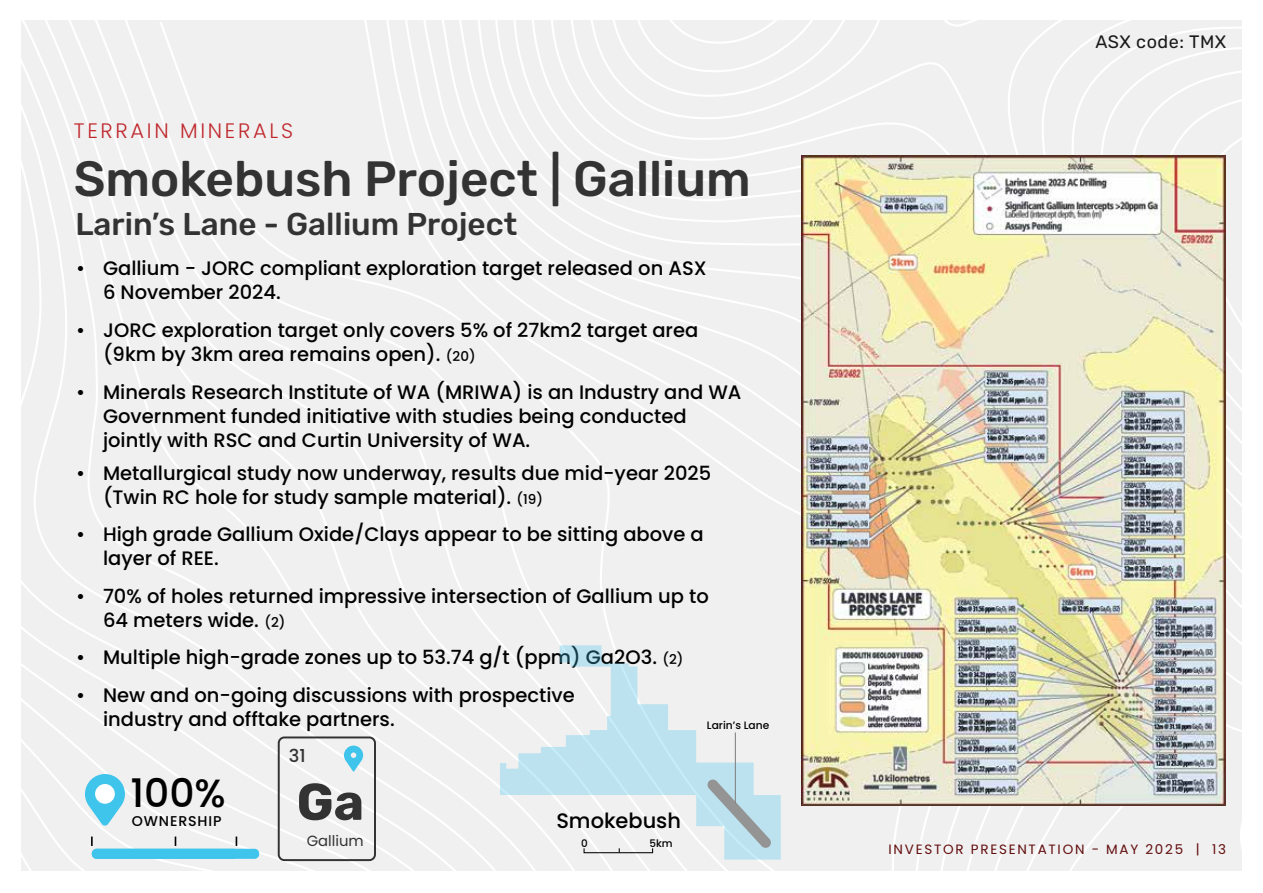
<style>
.page{position:relative;width:1263px;height:893px;background:#fff}
.page>*{position:absolute;margin:0;border:0;box-sizing:border-box;transform-origin:0 0}
.t1{font:700 51.6px "Rubik";color:#343333}
.t2{font:500 49.5px "Rubik";color:#343333}
.t3{font:500 39.3px "Poppins";color:#010101}
.t4{font:500 31.5px "Rubik";color:#343333}
.t5{font:300 21px "Poppins";letter-spacing:.13em;color:#bf282d}
.t6{font:500 20.85px "Poppins";color:#010101}
.t7{font:500 19.5px/24px "Poppins";color:#010101}
.t8{font:18px "Rubik";letter-spacing:.03em;color:#1a1a1b}
.t9{font:500 17.85px "Poppins";color:#343333}
.t10{font:14.7px "Poppins";color:#343333}
.t11{font:500 14.25px "Poppins";letter-spacing:.06em;color:#010101}
.t12{font:13.5px "Poppins";letter-spacing:.13em;color:#620d0e}
.t13{font:500 10.65px "Poppins";color:#010101}
.t14{font:500 10.35px "Poppins";color:#010101}
.s1{font-size:13.5px}
</style>
<div class="page">
<div style="left:21px;top:21px;width:1221px;height:850px;background:#f1f0f0"></div>
<svg style="left:85px;top:774px;width:40px;height:52px"></svg>
<div style="left:95px;top:784px;width:20px;height:20px;background:#fff;border-radius:50%"></div>
<div style="left:92px;top:849px;width:167px;height:10px;background:#3fc4eb;border-radius:5px"></div>
<svg style="left:91px;top:836px;width:146px;height:23px"></svg>
<svg style="left:560px;top:645px;width:69px;height:21px"></svg>
<svg style="left:500px;top:735px;width:27px;height:60px"></svg>
<svg style="left:527px;top:666px;width:254px;height:194px;fill:#f1f0f0"></svg>
<svg style="left:707px;top:779px;width:64px;height:69px;background:#bbd4db"></svg>
<hr style="left:735px;top:732px;width:1px;height:71px;background:#838282">
<div style="left:278px;top:736px;width:98px;height:125px;border:2px solid #343333;border-radius:6px"></div>
<svg style="left:344px;top:746px;width:19px;height:26px"></svg>
<img style="left:802px;top:156px;width:423px;height:650px">
<p class="t5" style="left:74px;top:119px;width:221px">TERRAIN MINERALS</p>
<h2 class="t2" style="left:74px;top:150px;width:678px">Smokebush Project | Gallium</h2>
<h3 class="t4" style="left:75px;top:206px;width:443px">Larin’s Lane - Gallium Project</h3>
<p class="t7" style="left:103px;top:257px;width:605px;text-indent:-27px">• Gallium - JORC compliant exploration target released on ASX<br>6 November 2024.</p>
<p class="t7" style="left:103px;top:318px;width:597px;text-indent:-27px">• JORC exploration target only covers 5% of 27km2 target area (9km by 3km area remains open). <span class="s1">(20)</span></p>
<p class="t7" style="left:103px;top:380px;width:640px;text-indent:-27px">• Minerals Research Institute of WA (MRIWA) is an Industry and WA<br>Government funded initiative with studies being conducted jointly with RSC and Curtin University of WA.</p>
<p class="t7" style="left:103px;top:461px;width:610px;text-indent:-27px">• Metallurgical study now underway, results due mid-year 2025 (Twin RC hole for study sample material). <span class="s1">(19)</span></p>
<p class="t7" style="left:103px;top:522px;width:602px;text-indent:-27px">• High grade Gallium Oxide/Clays appear to be sitting above a layer of REE.</p>
<p class="t7" style="left:103px;top:584px;width:607px;text-indent:-27px">• 70% of holes returned impressive intersection of Gallium up to<br>64 meters wide. <span class="s1">(2)</span></p>
<p class="t7" style="left:76px;top:645px;width:609px">• Multiple high-grade zones up to 53.74 g/t (ppm) Ga2O3. <span class="s1">(2)</span></p>
<p class="t7" style="left:103px;top:683px;width:473px;text-indent:-27px">• New and on-going discussions with prospective industry and offtake partners.</p>
<p class="t13" style="left:707px;top:719px;width:64px">Larin’s Lane</p>
<h3 class="t3" style="left:130px;top:771px;width:97px">100%</h3>
<p class="t11" style="left:132px;top:812px;width:91px">OWNERSHIP</p>
<p class="t9" style="left:289px;top:745px;width:18px">31</p>
<h1 class="t1" style="left:297px;top:772px;width:69px">Ga</h1>
<p class="t10" style="left:307px;top:832px;width:59px">Gallium</p>
<p class="t6" style="left:556px;top:809px;width:126px">Smokebush</p>
<p class="t14" style="left:581px;top:837px;width:8px">0</p>
<p class="t14" style="left:649px;top:837px;width:25px">5km</p>
<p class="t8" style="left:1095px;top:31px;width:132px">ASX code: TMX</p>
<p class="t12" style="left:888px;top:842px;width:339px">INVESTOR PRESENTATION - MAY 2025 | 13</p>
</div>
